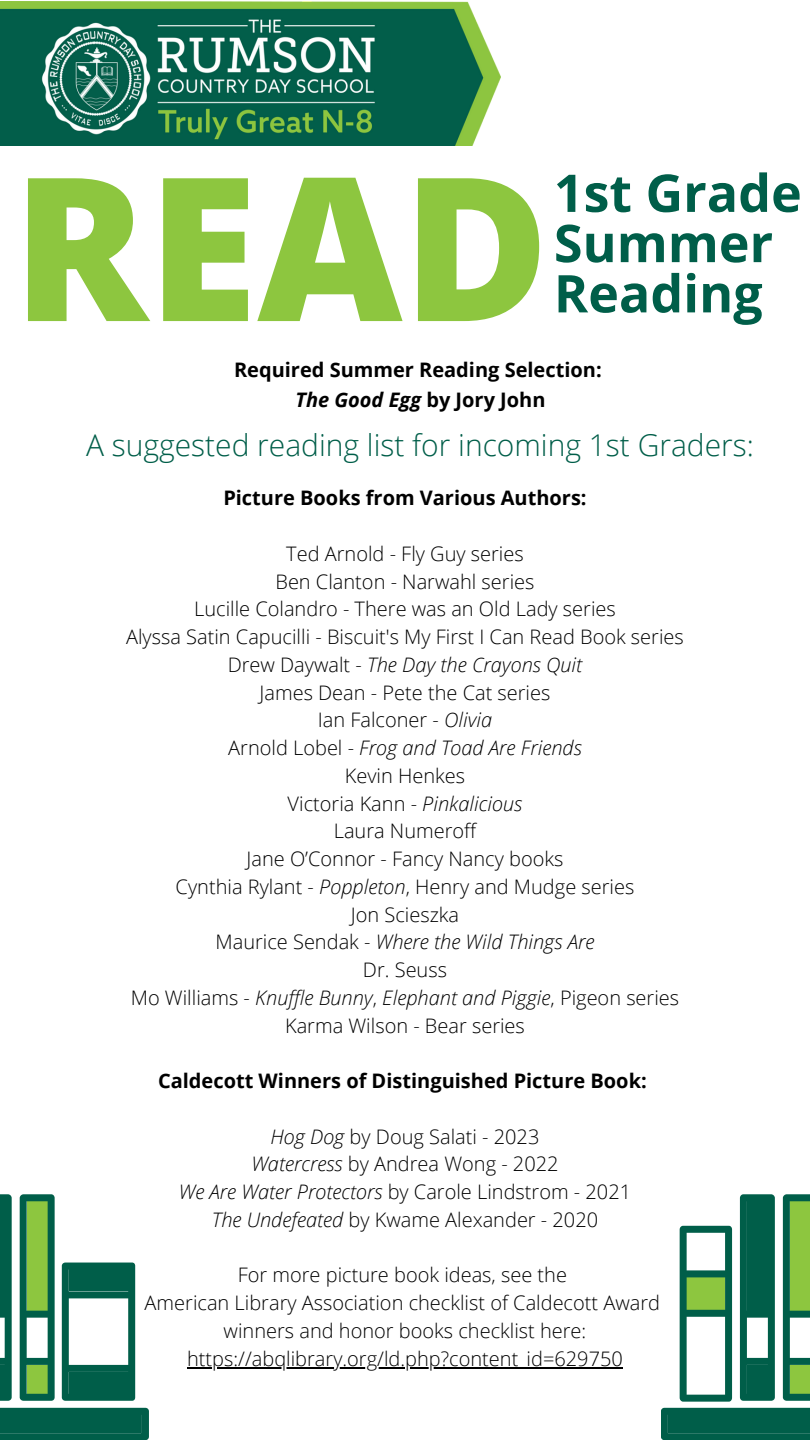
<style>
.page{position:relative;width:810px;height:1440px;background:#fff}
.page>*{position:absolute;margin:0;border:0;box-sizing:border-box;transform-origin:0 0}
.t1{font:800 200px "Open Sans";color:#8dc63f}
.t2{font:700 52px "Open Sans";color:#005e49}
.t3{font:300 30px "Open Sans";color:#005e49}
.t4{font:300 20px "Open Sans";color:#000}
.t5{font:italic 300 20px "Open Sans";color:#000}
.t6{font:700 20px "Open Sans";color:#000}
.t7{font:italic 700 20px "Open Sans";color:#000}
.s1{font-style:normal}
.s2{font-style:italic}
</style>
<div class="page">
<svg style="left:0;top:1194px;width:149px;height:246px"></svg>
<svg style="left:661px;top:1194px;width:149px;height:246px"></svg>
<img style="left:0;top:2px;width:500px;height:144px">
<hr style="left:187px;top:1367px;width:436px;height:2px;background:#000">
<p class="t1" style="left:13px;top:107px;width:538px">READ</p>
<p class="t2" style="left:554px;top:156px;width:249px">1st Grade</p>
<p class="t2" style="left:554px;top:207px;width:221px">Summer</p>
<p class="t2" style="left:554px;top:257px;width:210px">Reading</p>
<p class="t6" style="left:234px;top:356px;width:369px">Required Summer Reading Selection:</p>
<p class="t7" style="left:295px;top:386px;width:252px">The Good Egg <span class="s1">by Jory John</span></p>
<p class="t3" style="left:86px;top:424px;width:669px">A suggested reading list for incoming 1st Graders:</p>
<p class="t6" style="left:223px;top:484px;width:365px">Picture Books from Various Authors:</p>
<p class="t4" style="left:286px;top:540px;width:239px">Ted Arnold - Fly Guy series</p>
<p class="t4" style="left:275px;top:567px;width:261px">Ben Clanton - Narwahl series</p>
<p class="t4" style="left:194px;top:595px;width:423px">Lucille Colandro - There was an Old Lady series</p>
<p class="t4" style="left:126px;top:623px;width:559px">Alyssa Satin Capucilli - Biscuit's My First I Can Read Book series</p>
<p class="t5" style="left:228px;top:651px;width:356px"><span class="s1">Drew Daywalt -</span> The Day the Crayons Quit</p>
<p class="t4" style="left:260px;top:678px;width:292px">James Dean - Pete the Cat series</p>
<p class="t4" style="left:318px;top:706px;width:176px">Ian Falconer - <span class="s2">Olivia</span></p>
<p class="t5" style="left:228px;top:734px;width:355px"><span class="s1">Arnold Lobel -</span> Frog and Toad Are Friends</p>
<p class="t4" style="left:345px;top:762px;width:122px">Kevin Henkes</p>
<p class="t4" style="left:288px;top:789px;width:236px">Victoria Kann - <span class="s2">Pinkalicious</span></p>
<p class="t4" style="left:334px;top:817px;width:144px">Laura Numeroff</p>
<p class="t4" style="left:247px;top:845px;width:318px">Jane O’Connor - Fancy Nancy books</p>
<p class="t4" style="left:176px;top:873px;width:460px">Cynthia Rylant - <span class="s2">Poppleton</span>, Henry and Mudge series</p>
<p class="t4" style="left:351px;top:900px;width:110px">Jon Scieszka</p>
<p class="t5" style="left:216px;top:928px;width:380px"><span class="s1">Maurice Sendak -</span> Where the Wild Things Are</p>
<p class="t4" style="left:363px;top:956px;width:86px">Dr. Seuss</p>
<p class="t5" style="left:131px;top:984px;width:550px"><span class="s1">Mo Williams -</span> Knuffle Bunny<span class="s1">,</span> Elephant and Piggie<span class="s1">, Pigeon series</span></p>
<p class="t4" style="left:285px;top:1011px;width:241px">Karma Wilson - Bear series</p>
<p class="t6" style="left:158px;top:1067px;width:490px">Caldecott Winners of Distinguished Picture Book:</p>
<p class="t4" style="left:271px;top:1122px;width:270px"><span class="s2">Hog Dog</span> by Doug Salati - 2023</p>
<p class="t4" style="left:251px;top:1150px;width:309px"><span class="s2">Watercress</span> by Andrea Wong - 2022</p>
<p class="t4" style="left:179px;top:1178px;width:454px"><span class="s2">We Are Water Protectors</span> by Carole Lindstrom - 2021</p>
<p class="t4" style="left:212px;top:1206px;width:388px"><span class="s2">The Undefeated</span> by Kwame Alexander - 2020</p>
<p class="t4" style="left:238px;top:1261px;width:331px">For more picture book ideas, see the</p>
<p class="t4" style="left:145px;top:1289px;width:517px">American Library Association checklist of Caldecott Award</p>
<p class="t4" style="left:224px;top:1317px;width:364px">winners and honor books checklist here:</p>
<p class="t4" style="left:187px;top:1344px;width:437px">https://abqlibrary.org/ld.php?content_id=629750</p>
</div>
